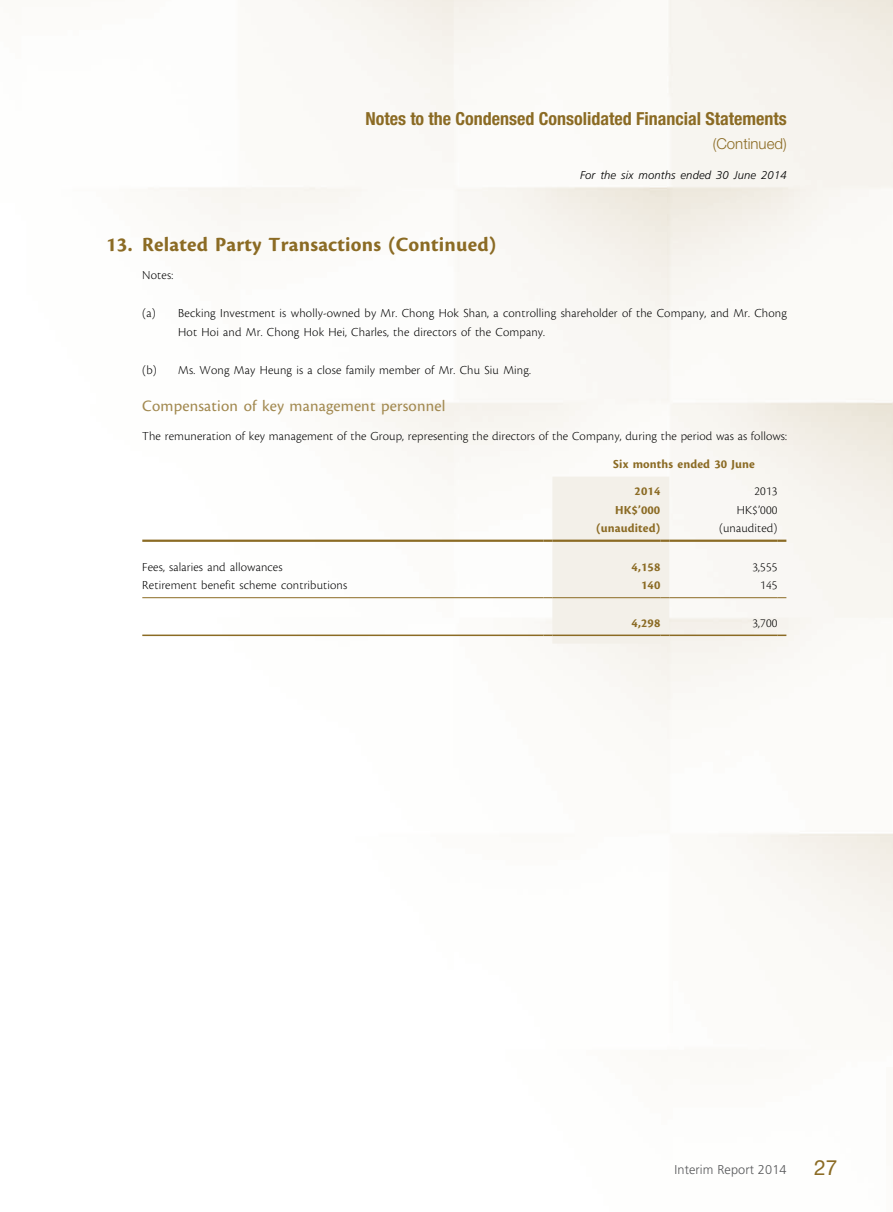
<style>
.page{position:relative;width:893px;height:1212px;background:#fff}
.page>*{position:absolute;margin:0;border:0;box-sizing:border-box;transform-origin:0 0}
.t1{font:700 21px "Cronos Pro";letter-spacing:.01em;color:#8b6b24}
.t2{font:21px "Helvetica Neue LT Std";color:#8b6b24}
.t3{font:700 condensed 18px "Helvetica Neue LT Std";color:#8b6b24}
.t4{font:16.5px "Cronos Pro";letter-spacing:.01em;color:#a28950}
.t5{font:300 15px "Helvetica Neue LT Std";color:#8b6b24}
.t6{font:300 12.75px/19.5px "Cronos Pro";letter-spacing:.01em;color:#000}
.t7{font:700 12.75px/26.8px "Cronos Pro";letter-spacing:.01em;color:#8b6b24}
.t8{font:300 12.75px "Frutiger LT Std";letter-spacing:.01em;color:#58595b}
.t9{font:italic 300 11.25px "Frutiger LT Std";letter-spacing:.015em;color:#000}
</style>
<div class="page">
<hr style="left:142px;top:597px;width:401px;height:1px;background:#8b6b24">
<hr style="left:669px;top:597px;width:108px;height:1px;background:#8b6b24">
<hr style="left:142px;top:634px;width:401px;height:2px;background:#8b6b24">
<hr style="left:669px;top:634px;width:108px;height:2px;background:#8b6b24">
<svg style="left:777px;top:634px;width:9px;height:2px"></svg>
<hr style="left:142px;top:540px;width:401px;height:2px;background:#8b6b24">
<svg style="left:543px;top:477px;width:126px;height:166px;background:#f0ede4"></svg>
<hr style="left:669px;top:540px;width:108px;height:2px;background:#8b6b24">
<svg style="left:777px;top:540px;width:9px;height:2px"></svg>
<h2 class="t3" style="left:365px;top:107px;width:423px">Notes to the Condensed Consolidated Financial Statements</h2>
<p class="t5" style="left:713px;top:135px;width:75px">(Continued)</p>
<p class="t9" style="left:580px;top:169px;width:208px">For the six months ended 30 June 2014</p>
<h1 class="t1" style="left:106px;top:232px;width:391px">13. Related Party Transactions (Continued)</h1>
<p class="t6" style="left:142px;top:266px;width:32px">Notes:</p>
<p class="t6" style="left:178px;top:303px;width:610px;text-indent:-36px">(a) Becking Investment is wholly-owned by Mr. Chong Hok Shan, a controlling shareholder of the Company, and Mr. Chong<br>Hot Hoi and Mr. Chong Hok Hei, Charles, the directors of the Company.</p>
<p class="t6" style="left:142px;top:360px;width:390px">(b) Ms. Wong May Heung is a close family member of Mr. Chu Siu Ming.</p>
<p class="t4" style="left:142px;top:397px;width:305px">Compensation of key management personnel</p>
<p class="t6" style="left:142px;top:426px;width:646px">The remuneration of key management of the Group, representing the directors of the Company, during the period was as follows:</p>
<p class="t7" style="left:634px;top:451px;width:122px;text-indent:-21px">Six months ended 30 June<br>2014</p>
<p class="t6" style="left:754px;top:481px;width:24px">2013</p>
<p class="t7" style="left:615px;top:497px;width:47px">HK$’000</p>
<p class="t6" style="left:737px;top:500px;width:42px">HK$’000</p>
<p class="t7" style="left:596px;top:515px;width:66px">(unaudited)</p>
<p class="t6" style="left:719px;top:519px;width:60px">(unaudited)</p>
<p class="t6" style="left:142px;top:557px;width:142px">Fees, salaries and allowances</p>
<p class="t7" style="left:631px;top:554px;width:30px">4,158</p>
<p class="t6" style="left:752px;top:557px;width:26px">3,555</p>
<p class="t6" style="left:142px;top:576px;width:206px">Retirement benefit scheme contributions</p>
<p class="t7" style="left:641px;top:572px;width:21px">140</p>
<p class="t6" style="left:760px;top:576px;width:19px">145</p>
<p class="t7" style="left:631px;top:610px;width:30px">4,298</p>
<p class="t6" style="left:752px;top:613px;width:26px">3,700</p>
<p class="t8" style="left:675px;top:1162px;width:114px">Interim Report 2014</p>
<h1 class="t2" style="left:814px;top:1155px;width:25px">27</h1>
</div>
